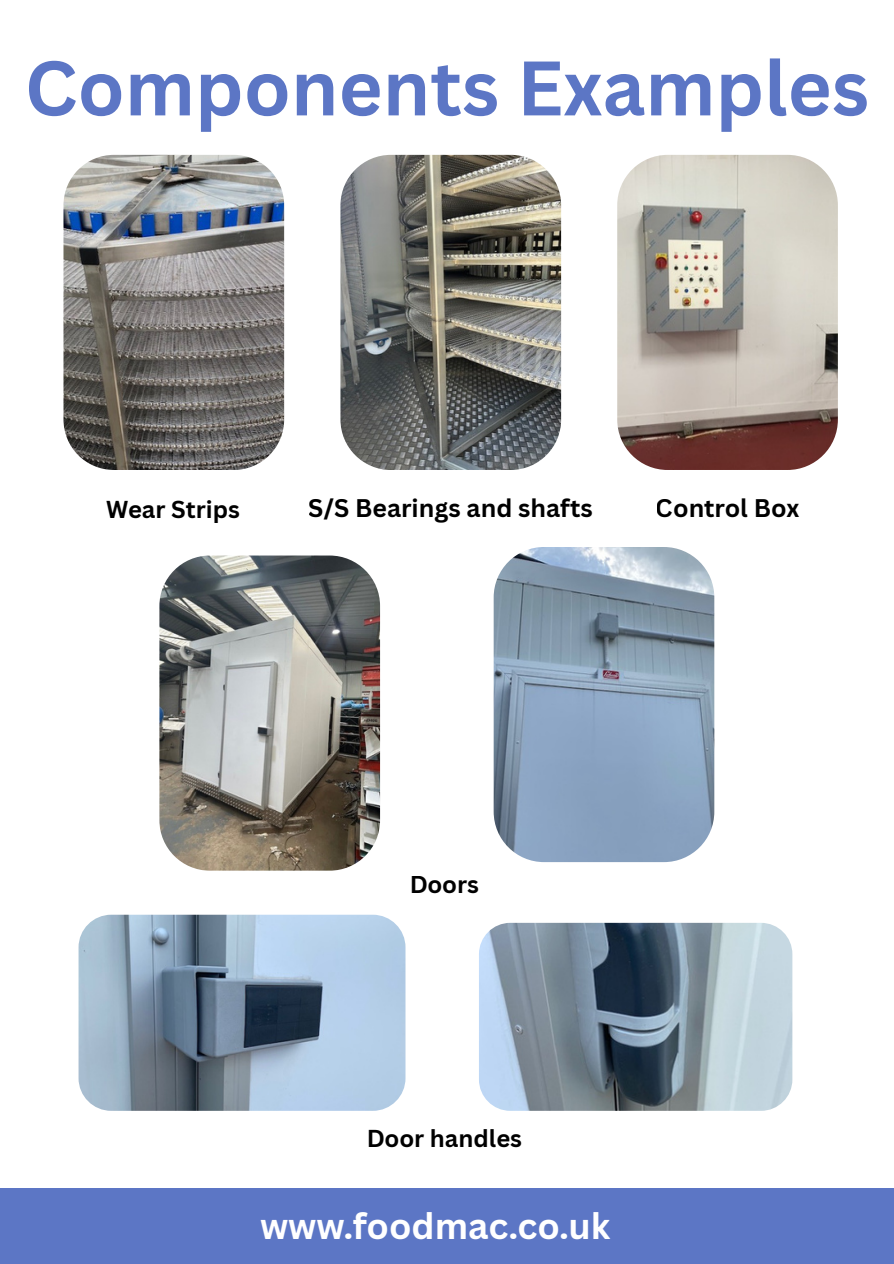
<style>
.page{position:relative;width:894px;height:1264px;background:#fff}
.page>*{position:absolute;margin:0;border:0;box-sizing:border-box;transform-origin:0 0}
.t1{font:700 75.45px "Canva Sans";color:#5c76c5}
.t2{font:700 35.85px "Canva Sans";color:#fff}
.t3{font:700 24.75px "Canva Sans";color:#000}
.t4{font:700 23.85px "Canva Sans";color:#000}
</style>
<div class="page">
<div style="left:0;top:1188px;width:893px;height:75px;background:#5c76c5"></div>
<img style="left:63px;top:155px;width:221px;height:315px">
<img style="left:340px;top:155px;width:221px;height:315px">
<img style="left:617px;top:155px;width:220px;height:315px">
<img style="left:159px;top:555px;width:221px;height:315px">
<img style="left:493px;top:547px;width:221px;height:315px">
<img style="left:479px;top:922px;width:313px;height:188px">
<img style="left:78px;top:914px;width:327px;height:196px">
<h1 class="t1" style="left:25px;top:35px;width:845px">Components Examples</h1>
<p class="t4" style="left:106px;top:492px;width:135px">Wear Strips</p>
<p class="t3" style="left:308px;top:491px;width:285px">S/S Bearings and shafts</p>
<p class="t3" style="left:655px;top:491px;width:145px">Control Box</p>
<p class="t4" style="left:409px;top:868px;width:71px">Doors</p>
<p class="t4" style="left:366px;top:1121px;width:157px">Door handles</p>
<h2 class="t2" style="left:260px;top:1200px;width:351px">www.foodmac.co.uk</h2>
</div>
